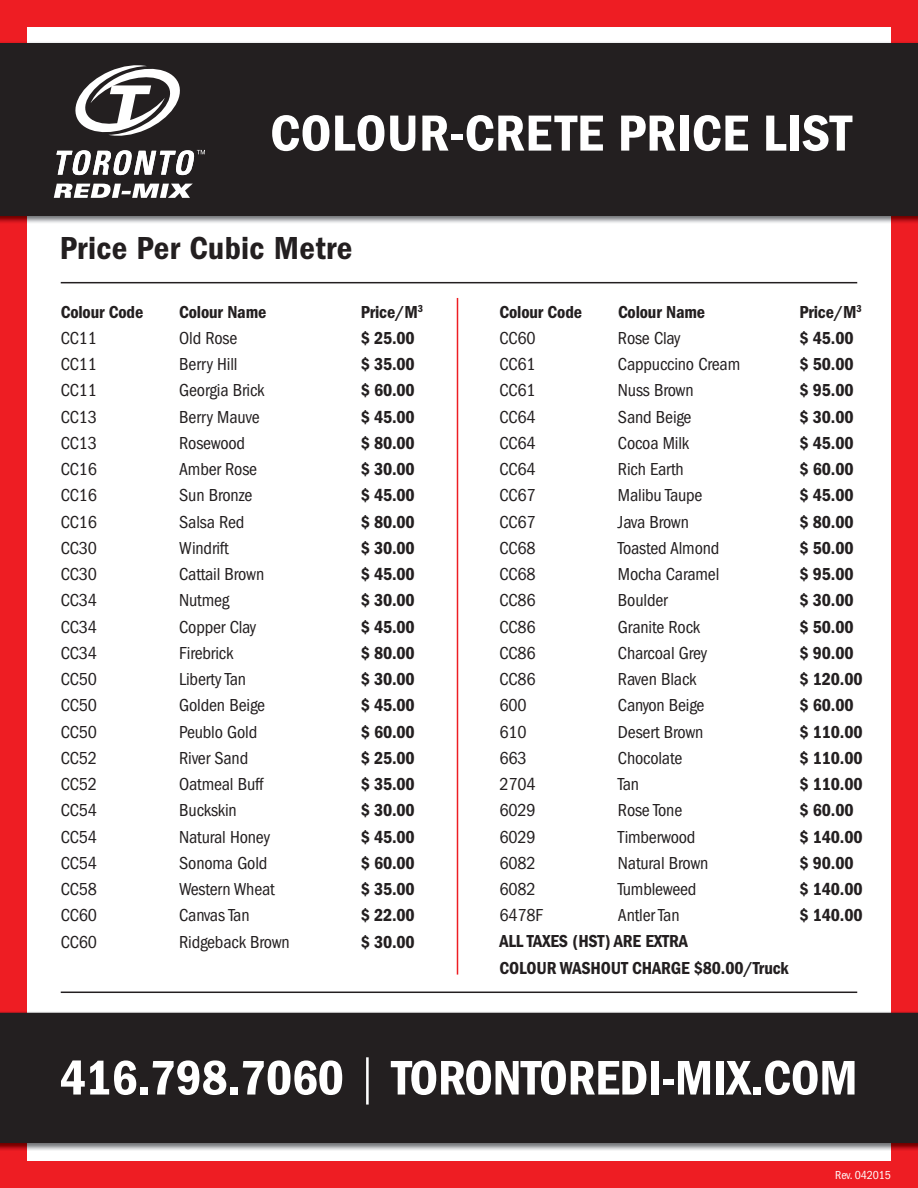
<style>
.page{position:relative;width:918px;height:1188px;background:#ee1d23}
.page>*{position:absolute;margin:0;border:0;box-sizing:border-box;transform-origin:0 0}
.t1{font:600 condensed 52.5px "Franklin Gothic";color:#fff;scale:1.06 1}
.t2{font:600 condensed 50.25px "Franklin Gothic";letter-spacing:-.01em;color:#fff}
.t3{font:600 condensed 33px "Franklin Gothic";letter-spacing:.01em;color:#231f20}
.t4{font:condensed 18px "Franklin Gothic";letter-spacing:-.01em;color:#231f20}
.t5{font:600 condensed 18px/26.2px "Franklin Gothic";letter-spacing:-.01em;color:#231f20}
.t6{font:condensed 12px "Franklin Gothic";letter-spacing:-.01em;color:#fff}
</style>
<div class="page">
<div style="left:27px;top:27px;width:864px;height:1134px;background:#fff"></div>
<hr style="left:61px;top:992px;width:796px;height:1px;background:#231f20">
<hr style="left:61px;top:282px;width:796px;height:1px;background:#231f20">
<hr style="left:457px;top:298px;width:1px;height:677px;background:#ee1d23">
<img style="left:0;top:42px;width:918px;height:181px">
<div style="left:0;top:43px;width:918px;height:172px;background:#231f20"></div>
<svg style="left:54px;top:184px;width:139px;height:14px"></svg>
<svg style="left:56px;top:150px;width:149px;height:25px"></svg>
<svg style="left:75px;top:65px;width:105px;height:71px"></svg>
<img style="left:27px;top:1012px;width:864px;height:138px">
<div style="left:0;top:1013px;width:918px;height:129px;background:#231f20"></div>
<hr style="left:366px;top:1057px;width:3px;height:48px;background:#fff">
<h1 class="t1" style="left:270px;top:103px;width:550px">COLOUR-CRETE PRICE LIST</h1>
<h3 class="t3" style="left:60px;top:230px;width:294px">Price Per Cubic Metre</h3>
<p class="t5" style="left:61px;top:299px;width:84px">Colour Code</p>
<p class="t5" style="left:179px;top:299px;width:89px">Colour Name</p>
<p class="t5" style="left:361px;top:299px;width:64px">Price/M<sup>3</sup></p>
<p class="t4" style="left:61px;top:328px;width:38px">CC11</p>
<p class="t4" style="left:179px;top:328px;width:60px">Old Rose</p>
<p class="t5" style="left:361px;top:325px;width:56px">$ 25.00</p>
<p class="t4" style="left:61px;top:354px;width:38px">CC11</p>
<p class="t4" style="left:179px;top:354px;width:60px">Berry Hill</p>
<p class="t5" style="left:361px;top:351px;width:56px">$ 35.00</p>
<p class="t4" style="left:61px;top:380px;width:38px">CC11</p>
<p class="t4" style="left:179px;top:380px;width:87px">Georgia Brick</p>
<p class="t5" style="left:361px;top:377px;width:56px">$ 60.00</p>
<p class="t4" style="left:61px;top:407px;width:38px">CC13</p>
<p class="t4" style="left:179px;top:407px;width:82px">Berry Mauve</p>
<p class="t5" style="left:361px;top:404px;width:56px">$ 45.00</p>
<p class="t4" style="left:61px;top:433px;width:38px">CC13</p>
<p class="t4" style="left:179px;top:433px;width:67px">Rosewood</p>
<p class="t5" style="left:361px;top:430px;width:56px">$ 80.00</p>
<p class="t4" style="left:61px;top:459px;width:38px">CC16</p>
<p class="t4" style="left:179px;top:459px;width:79px">Amber Rose</p>
<p class="t5" style="left:361px;top:456px;width:56px">$ 30.00</p>
<p class="t4" style="left:61px;top:485px;width:38px">CC16</p>
<p class="t4" style="left:179px;top:485px;width:75px">Sun Bronze</p>
<p class="t5" style="left:361px;top:482px;width:56px">$ 45.00</p>
<p class="t4" style="left:61px;top:512px;width:38px">CC16</p>
<p class="t4" style="left:179px;top:512px;width:67px">Salsa Red</p>
<p class="t5" style="left:361px;top:509px;width:56px">$ 80.00</p>
<p class="t4" style="left:61px;top:538px;width:38px">CC30</p>
<p class="t4" style="left:179px;top:538px;width:51px">Windrift</p>
<p class="t5" style="left:361px;top:535px;width:56px">$ 30.00</p>
<p class="t4" style="left:61px;top:564px;width:38px">CC30</p>
<p class="t4" style="left:179px;top:564px;width:87px">Cattail Brown</p>
<p class="t5" style="left:361px;top:561px;width:56px">$ 45.00</p>
<p class="t4" style="left:61px;top:590px;width:38px">CC34</p>
<p class="t4" style="left:179px;top:590px;width:52px">Nutmeg</p>
<p class="t5" style="left:361px;top:587px;width:56px">$ 30.00</p>
<p class="t4" style="left:61px;top:617px;width:38px">CC34</p>
<p class="t4" style="left:179px;top:617px;width:79px">Copper Clay</p>
<p class="t5" style="left:361px;top:614px;width:56px">$ 45.00</p>
<p class="t4" style="left:61px;top:643px;width:38px">CC34</p>
<p class="t4" style="left:179px;top:643px;width:56px">Firebrick</p>
<p class="t5" style="left:361px;top:640px;width:56px">$ 80.00</p>
<p class="t4" style="left:61px;top:669px;width:38px">CC50</p>
<p class="t4" style="left:179px;top:669px;width:69px">Liberty Tan</p>
<p class="t5" style="left:361px;top:666px;width:56px">$ 30.00</p>
<p class="t4" style="left:61px;top:695px;width:38px">CC50</p>
<p class="t4" style="left:179px;top:695px;width:87px">Golden Beige</p>
<p class="t5" style="left:361px;top:692px;width:56px">$ 45.00</p>
<p class="t4" style="left:61px;top:721px;width:38px">CC50</p>
<p class="t4" style="left:179px;top:721px;width:80px">Peublo Gold</p>
<p class="t5" style="left:361px;top:719px;width:56px">$ 60.00</p>
<p class="t4" style="left:61px;top:748px;width:38px">CC52</p>
<p class="t4" style="left:179px;top:748px;width:71px">River Sand</p>
<p class="t5" style="left:361px;top:745px;width:56px">$ 25.00</p>
<p class="t4" style="left:61px;top:774px;width:38px">CC52</p>
<p class="t4" style="left:179px;top:774px;width:86px">Oatmeal Buff</p>
<p class="t5" style="left:361px;top:771px;width:56px">$ 35.00</p>
<p class="t4" style="left:61px;top:800px;width:38px">CC54</p>
<p class="t4" style="left:179px;top:800px;width:59px">Buckskin</p>
<p class="t5" style="left:361px;top:797px;width:56px">$ 30.00</p>
<p class="t4" style="left:61px;top:826px;width:38px">CC54</p>
<p class="t4" style="left:179px;top:826px;width:92px">Natural Honey</p>
<p class="t5" style="left:361px;top:824px;width:56px">$ 45.00</p>
<p class="t4" style="left:61px;top:853px;width:38px">CC54</p>
<p class="t4" style="left:179px;top:853px;width:90px">Sonoma Gold</p>
<p class="t5" style="left:361px;top:850px;width:56px">$ 60.00</p>
<p class="t4" style="left:61px;top:879px;width:38px">CC58</p>
<p class="t4" style="left:179px;top:879px;width:97px">Western Wheat</p>
<p class="t5" style="left:361px;top:876px;width:56px">$ 35.00</p>
<p class="t4" style="left:61px;top:905px;width:38px">CC60</p>
<p class="t4" style="left:179px;top:905px;width:72px">Canvas Tan</p>
<p class="t5" style="left:361px;top:902px;width:56px">$ 22.00</p>
<p class="t4" style="left:61px;top:931px;width:38px">CC60</p>
<p class="t4" style="left:179px;top:931px;width:112px">Ridgeback Brown</p>
<p class="t5" style="left:361px;top:929px;width:56px">$ 30.00</p>
<p class="t5" style="left:500px;top:299px;width:84px">Colour Code</p>
<p class="t5" style="left:618px;top:299px;width:89px">Colour Name</p>
<p class="t5" style="left:800px;top:299px;width:64px">Price/M<sup>3</sup></p>
<p class="t4" style="left:499px;top:328px;width:38px">CC60</p>
<p class="t4" style="left:618px;top:328px;width:64px">Rose Clay</p>
<p class="t5" style="left:799px;top:325px;width:56px">$ 45.00</p>
<p class="t4" style="left:499px;top:354px;width:38px">CC61</p>
<p class="t4" style="left:618px;top:354px;width:124px">Cappuccino Cream</p>
<p class="t5" style="left:799px;top:351px;width:56px">$ 50.00</p>
<p class="t4" style="left:499px;top:380px;width:38px">CC61</p>
<p class="t4" style="left:618px;top:380px;width:77px">Nuss Brown</p>
<p class="t5" style="left:799px;top:377px;width:56px">$ 95.00</p>
<p class="t4" style="left:499px;top:407px;width:38px">CC64</p>
<p class="t4" style="left:618px;top:407px;width:75px">Sand Beige</p>
<p class="t5" style="left:799px;top:404px;width:56px">$ 30.00</p>
<p class="t4" style="left:499px;top:433px;width:38px">CC64</p>
<p class="t4" style="left:618px;top:433px;width:73px">Cocoa Milk</p>
<p class="t5" style="left:799px;top:430px;width:56px">$ 45.00</p>
<p class="t4" style="left:499px;top:459px;width:38px">CC64</p>
<p class="t4" style="left:618px;top:459px;width:67px">Rich Earth</p>
<p class="t5" style="left:799px;top:456px;width:56px">$ 60.00</p>
<p class="t4" style="left:499px;top:485px;width:38px">CC67</p>
<p class="t4" style="left:618px;top:485px;width:86px">Malibu Taupe</p>
<p class="t5" style="left:799px;top:482px;width:56px">$ 45.00</p>
<p class="t4" style="left:499px;top:512px;width:38px">CC67</p>
<p class="t4" style="left:618px;top:512px;width:73px">Java Brown</p>
<p class="t5" style="left:799px;top:509px;width:56px">$ 80.00</p>
<p class="t4" style="left:499px;top:538px;width:38px">CC68</p>
<p class="t4" style="left:618px;top:538px;width:103px">Toasted Almond</p>
<p class="t5" style="left:799px;top:535px;width:56px">$ 50.00</p>
<p class="t4" style="left:499px;top:564px;width:38px">CC68</p>
<p class="t4" style="left:618px;top:564px;width:103px">Mocha Caramel</p>
<p class="t5" style="left:799px;top:561px;width:56px">$ 95.00</p>
<p class="t4" style="left:499px;top:590px;width:38px">CC86</p>
<p class="t4" style="left:618px;top:590px;width:51px">Boulder</p>
<p class="t5" style="left:799px;top:587px;width:56px">$ 30.00</p>
<p class="t4" style="left:499px;top:616px;width:38px">CC86</p>
<p class="t4" style="left:618px;top:616px;width:84px">Granite Rock</p>
<p class="t5" style="left:799px;top:614px;width:56px">$ 50.00</p>
<p class="t4" style="left:499px;top:643px;width:38px">CC86</p>
<p class="t4" style="left:618px;top:643px;width:91px">Charcoal Grey</p>
<p class="t5" style="left:799px;top:640px;width:56px">$ 90.00</p>
<p class="t4" style="left:499px;top:669px;width:38px">CC86</p>
<p class="t4" style="left:618px;top:669px;width:80px">Raven Black</p>
<p class="t5" style="left:799px;top:666px;width:65px">$ 120.00</p>
<p class="t4" style="left:499px;top:695px;width:29px">600</p>
<p class="t4" style="left:618px;top:695px;width:88px">Canyon Beige</p>
<p class="t5" style="left:799px;top:692px;width:56px">$ 60.00</p>
<p class="t4" style="left:499px;top:721px;width:29px">610</p>
<p class="t4" style="left:618px;top:721px;width:87px">Desert Brown</p>
<p class="t5" style="left:799px;top:719px;width:65px">$ 110.00</p>
<p class="t4" style="left:499px;top:748px;width:29px">663</p>
<p class="t4" style="left:618px;top:748px;width:66px">Chocolate</p>
<p class="t5" style="left:799px;top:745px;width:65px">$ 110.00</p>
<p class="t4" style="left:499px;top:774px;width:38px">2704</p>
<p class="t4" style="left:618px;top:774px;width:23px">Tan</p>
<p class="t5" style="left:799px;top:771px;width:65px">$ 110.00</p>
<p class="t4" style="left:499px;top:800px;width:38px">6029</p>
<p class="t4" style="left:618px;top:800px;width:66px">Rose Tone</p>
<p class="t5" style="left:799px;top:797px;width:56px">$ 60.00</p>
<p class="t4" style="left:499px;top:826px;width:38px">6029</p>
<p class="t4" style="left:618px;top:826px;width:79px">Timberwood</p>
<p class="t5" style="left:799px;top:824px;width:65px">$ 140.00</p>
<p class="t4" style="left:499px;top:853px;width:38px">6082</p>
<p class="t4" style="left:618px;top:853px;width:92px">Natural Brown</p>
<p class="t5" style="left:799px;top:850px;width:56px">$ 90.00</p>
<p class="t4" style="left:499px;top:879px;width:38px">6082</p>
<p class="t4" style="left:618px;top:879px;width:80px">Tumbleweed</p>
<p class="t5" style="left:799px;top:876px;width:65px">$ 140.00</p>
<p class="t4" style="left:499px;top:905px;width:45px">6478F</p>
<p class="t4" style="left:618px;top:905px;width:63px">Antler Tan</p>
<p class="t5" style="left:799px;top:902px;width:65px">$ 140.00</p>
<p class="t5" style="left:499px;top:928px;width:291px">ALL TAXES (HST) ARE EXTRA<br>COLOUR WASHOUT CHARGE $80.00/Truck</p>
<h2 class="t2" style="left:60px;top:1049px;width:800px">416.798.7060 TORONTOREDI-MIX.COM</h2>
<p class="t6" style="left:835px;top:1168px;width:57px">Rev. 042015</p>
</div>
